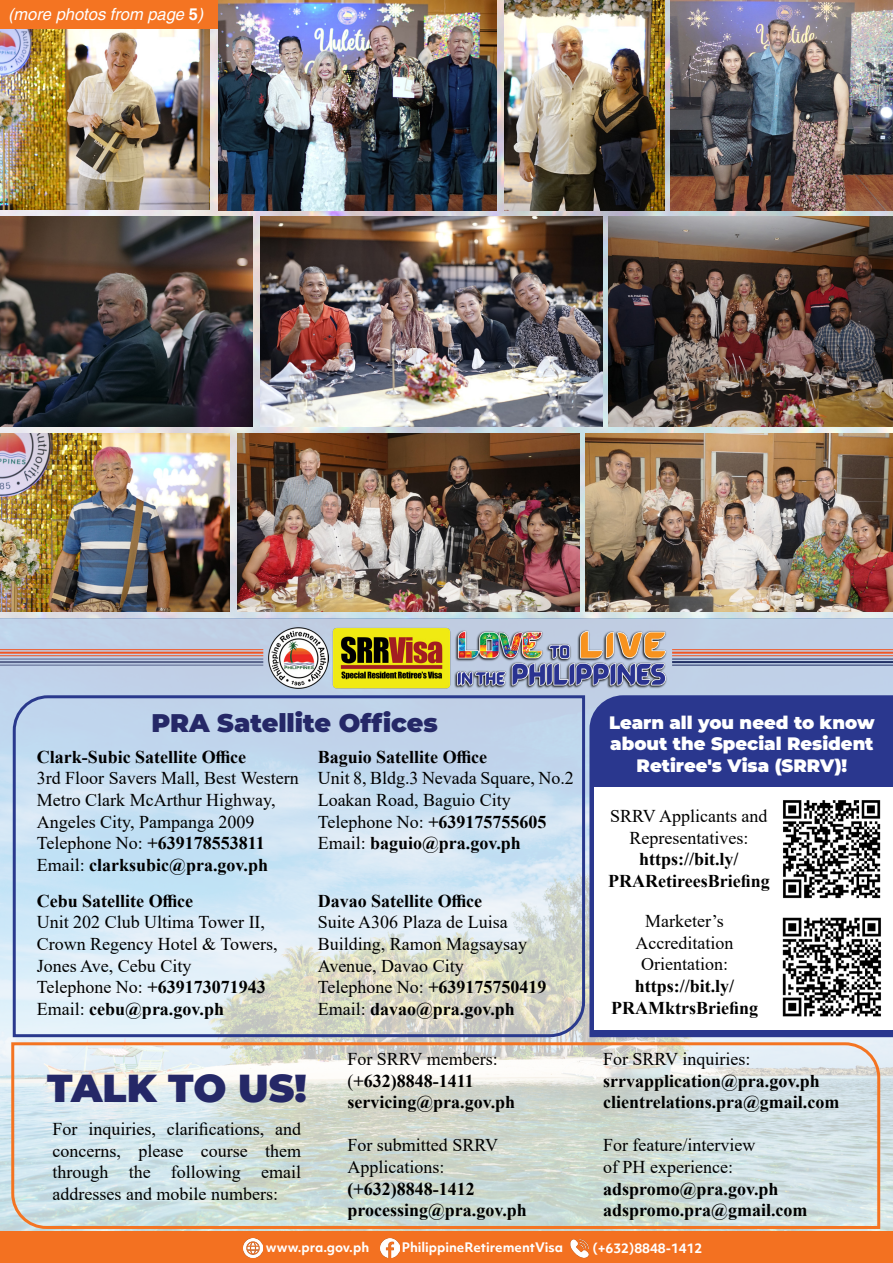
<style>
.page{position:relative;width:893px;height:1263px;background:#fff}
.page>*{position:absolute;margin:0;border:0;box-sizing:border-box;transform-origin:0 0}
.t1{font:900 39px "Montserrat";color:#252867}
.t2{font:900 25.5px "Montserrat";color:#252867}
.t3{font:18px/21.6px "Times New Roman";color:#000}
.t4{font:700 18px/21.6px "Times New Roman";color:#000}
.t5{font:900 18px/21.6px "Montserrat";color:#fff;text-align:center}
.t6{font:italic 16.5px "Helvetica";color:#fff}
.t7{font:700 12.6px "Objektiv Mk 1";color:#fff}
.s1{font-weight:700;font-style:normal}
.s2{font-weight:700}
.s3{font-weight:400}
</style>
<div class="page">
<img style="left:0;top:0;width:893px;height:1232px">
<img style="left:0;top:434px;width:230px;height:178px">
<img style="left:0;top:28px;width:210px;height:182px">
<div style="left:0;top:0;width:218px;height:28px;background:#f47422"></div>
<img style="left:0;top:217px;width:252px;height:210px">
<img style="left:218px;top:0;width:278px;height:210px">
<img style="left:261px;top:217px;width:342px;height:210px">
<img style="left:505px;top:0;width:159px;height:210px">
<img style="left:237px;top:434px;width:342px;height:178px">
<hr style="left:0;top:649px;width:263px;height:1px;background:#f05625">
<hr style="left:0;top:652px;width:263px;height:2px;background:#f05625">
<hr style="left:0;top:655px;width:263px;height:1px;background:#f05625">
<hr style="left:0;top:658px;width:263px;height:1px;background:#58638b">
<hr style="left:0;top:661px;width:263px;height:2px;background:#58638b">
<hr style="left:0;top:665px;width:263px;height:1px;background:#58638b">
<hr style="left:672px;top:649px;width:221px;height:1px;background:#f05625">
<hr style="left:672px;top:652px;width:221px;height:2px;background:#f05625">
<hr style="left:672px;top:655px;width:221px;height:1px;background:#f05625">
<hr style="left:672px;top:658px;width:221px;height:1px;background:#223065">
<hr style="left:672px;top:661px;width:221px;height:2px;background:#223065">
<hr style="left:672px;top:665px;width:221px;height:1px;background:#223065">
<img style="left:585px;top:434px;width:308px;height:178px">
<img style="left:670px;top:0;width:223px;height:210px">
<img style="left:609px;top:217px;width:284px;height:210px">
<div style="left:0;top:1232px;width:893px;height:31px;background:#f37121"></div>
<img style="left:244px;top:1238px;width:19px;height:19px">
<img style="left:381px;top:1238px;width:19px;height:19px">
<img style="left:570px;top:1239px;width:19px;height:19px">
<img style="left:268px;top:627px;width:61px;height:61px">
<img style="left:333px;top:627px;width:117px;height:61px">
<img style="left:455px;top:628px;width:215px;height:62px">
<div style="left:589px;top:695px;width:304px;height:342px;background:#2a378e"></div>
<div style="left:594px;top:787px;width:299px;height:242px;background:#fff"></div>
<svg style="left:10px;top:1041px;width:872px;height:189px;background:#d6dcd6"></svg>
<svg style="left:11px;top:694px;width:576px;height:345px;background:#cadbe8"></svg>
<img style="left:783px;top:800px;width:98px;height:98px">
<img style="left:782px;top:918px;width:99px;height:99px">
<p class="t6" style="left:8px;top:4px;width:197px">(more photos from page <span class="s1">5</span>)</p>
<h2 class="t2" style="left:151px;top:705px;width:288px">PRA Satellite Offices</h2>
<p class="t4" style="left:37px;top:745px;width:211px">Clark-Subic Satellite Office</p>
<p class="t3" style="left:37px;top:767px;width:264px">3rd Floor Savers Mall, Best Western<br>Metro Clark McArthur Highway,<br>Angeles City, Pampanga 2009<br>Telephone No: <span class="s2">+639178553811<br></span>Email: <span class="s2">clarksubic@pra.gov.ph</span></p>
<p class="t4" style="left:318px;top:745px;width:171px">Baguio Satellite Office</p>
<p class="t3" style="left:318px;top:767px;width:258px">Unit 8, Bldg.3 Nevada Square, No.2<br>Loakan Road, Baguio City<br>Telephone No: <span class="s2">+639175755605<br></span>Email: <span class="s2">baguio@pra.gov.ph</span></p>
<p class="t4" style="left:37px;top:889px;width:158px">Cebu Satellite Office</p>
<p class="t3" style="left:37px;top:911px;width:242px">Unit 202 Club Ultima Tower II,<br>Crown Regency Hotel &amp; Towers,<br>Jones Ave, Cebu City<br>Telephone No: <span class="s2">+639173071943<br></span>Email: <span class="s2">cebu@pra.gov.ph</span></p>
<p class="t4" style="left:318px;top:889px;width:166px">Davao Satellite Office</p>
<p class="t3" style="left:318px;top:911px;width:230px">Suite A306 Plaza de Luisa<br>Building, Ramon Magsaysay<br>Avenue, Davao City<br>Telephone No: <span class="s2">+639175750419<br></span>Email: <span class="s2">davao@pra.gov.ph</span></p>
<h1 class="t1" style="left:47px;top:1062px;width:261px">TALK TO US!</h1>
<p class="t3" style="left:53px;top:1118px;width:250px;text-align:justify">For inquiries, clarifications, and concerns, please course them through the following email addresses and mobile numbers:</p>
<p class="t4" style="left:347px;top:1047px;width:169px"><span class="s3">For SRRV members: (</span>+632)8848-1411 servicing@pra.gov.ph</p>
<p class="t3" style="left:347px;top:1134px;width:152px">For submitted SRRV<br>Applications:</p>
<p class="t4" style="left:347px;top:1177px;width:181px">(+632)8848-1412 processing@pra.gov.ph</p>
<p class="t5" style="left:609px;top:711px;width:267px">Learn all you need to know about the Special Resident<br>Retiree's Visa (SRRV)!</p>
<p class="t3" style="left:610px;top:805px;width:159px;text-align:center">SRRV Applicants and<br>Representatives:</p>
<p class="t4" style="left:608px;top:848px;width:163px;text-align:center">https://bit.ly/<br>PRARetireesBriefing</p>
<p class="t3" style="left:635px;top:910px;width:99px;text-align:center">Marketer’s<br>Accreditation<br>Orientation:</p>
<p class="t4" style="left:611px;top:974px;width:148px;text-align:center">https://bit.ly/<br>PRAMktrsBriefing</p>
<p class="t3" style="left:603px;top:1047px;width:149px">For SRRV inquiries:</p>
<p class="t4" style="left:603px;top:1069px;width:238px">srrvapplication@pra.gov.ph clientrelations.pra@gmail.com</p>
<p class="t3" style="left:603px;top:1134px;width:154px">For feature/interview of PH experience:</p>
<p class="t4" style="left:603px;top:1177px;width:206px">adspromo@pra.gov.ph adspromo.pra@gmail.com</p>
<p class="t7" style="left:266px;top:1238px;width:105px">www.pra.gov.ph</p>
<p class="t7" style="left:402px;top:1239px;width:163px">PhilippineRetirementVisa</p>
<p class="t7" style="left:592px;top:1240px;width:111px">(+632)8848-1412</p>
</div>
